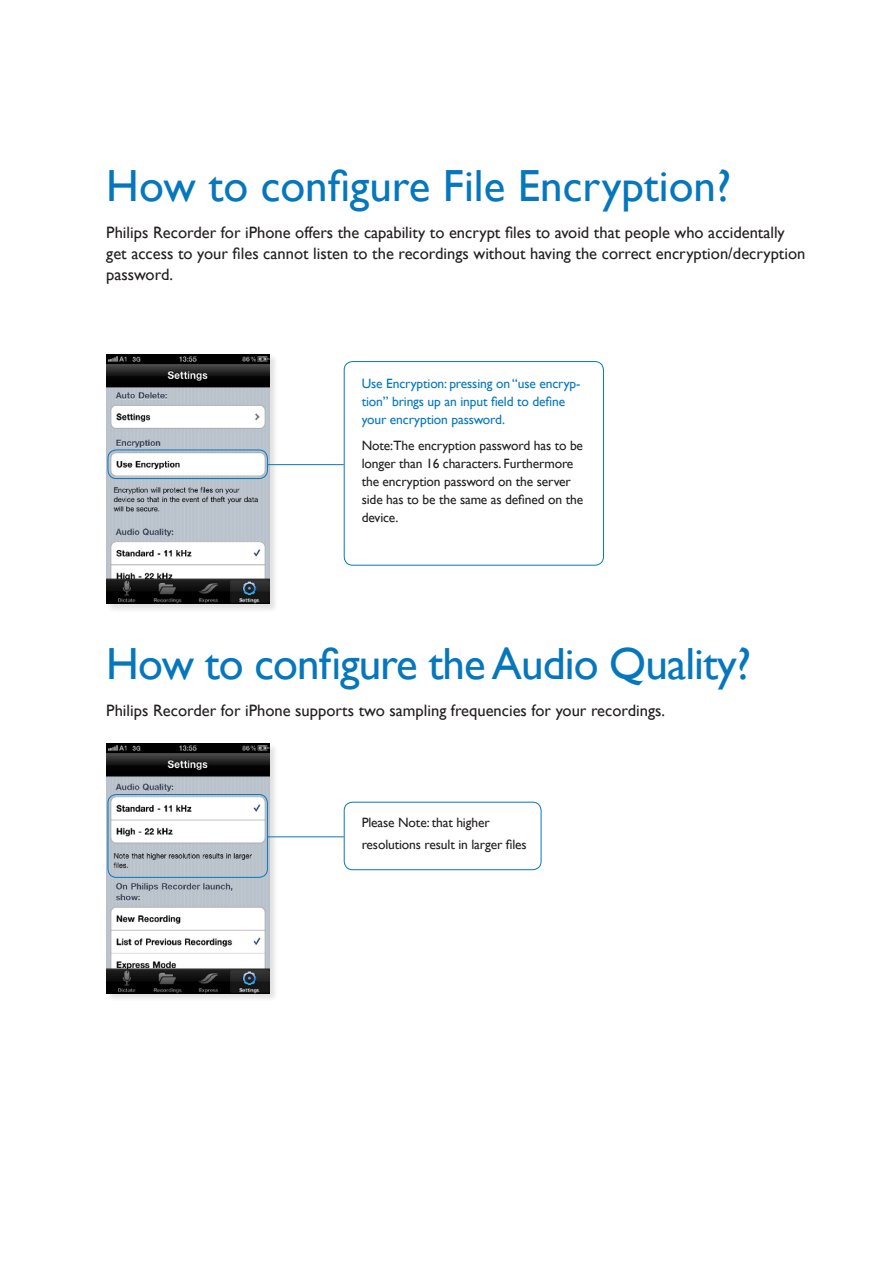
<style>
.page{position:relative;width:893px;height:1263px;background:#fff}
.page>*{position:absolute;margin:0;border:0;box-sizing:border-box;transform-origin:0 0}
.t1{font:45px "Gill Sans";letter-spacing:-.02em;color:#0677bc}
.t2{font:45px "Gill Sans";color:#0677bc}
.t3{font:16.5px/21px "Gill Sans";color:#231f20}
.t4{font:13.5px/18px "Gill Sans";letter-spacing:-.01em;color:#231f20}
.t5{font:13.5px/18px "Gill Sans";letter-spacing:-.01em;color:#0677bc}
</style>
<div class="page">
<div style="left:106px;top:354px;width:172px;height:259px;background:#231f20;opacity:.13"></div>
<img style="left:106px;top:354px;width:164px;height:250px">
<div style="left:106px;top:743px;width:172px;height:259px;background:#231f20;opacity:.13"></div>
<img style="left:106px;top:744px;width:164px;height:249px">
<div style="left:108px;top:450px;width:160px;height:29px;border:1px solid #0677bc;border-radius:9px"></div>
<div style="left:108px;top:794px;width:160px;height:84px;border:1px solid #0677bc;border-radius:9px"></div>
<hr style="left:268px;top:464px;width:76px;height:1px;background:#0677bc">
<hr style="left:268px;top:836px;width:76px;height:1px;background:#0677bc">
<div style="left:344px;top:361px;width:260px;height:205px;border:1px solid #0677bc;border-radius:9px"></div>
<div style="left:344px;top:802px;width:197px;height:68px;border:1px solid #0677bc;border-radius:9px"></div>
<p class="t2" style="left:106px;top:159px;width:626px">How to configure File Encryption?</p>
<p class="t3" style="left:106px;top:222px;width:701px">Philips Recorder for iPhone offers the capability to encrypt files to avoid that people who accidentally get access to your files cannot listen to the recordings without having the correct encryption/decryption password.</p>
<p class="t5" style="left:362px;top:374px;width:220px">Use Encryption: pressing on “use encryp&shy;tion” brings up an input field to define your encryption password.</p>
<p class="t4" style="left:362px;top:437px;width:223px">Note:The encryption password has to be longer than 16 characters. Furthermore the encryption password on the server side has to be the same as defined on the device.</p>
<p class="t1" style="left:106px;top:637px;width:646px">How to configure the Audio Quality?</p>
<p class="t3" style="left:106px;top:700px;width:560px">Philips Recorder for iPhone supports two sampling frequencies for your recordings.</p>
<p class="t4" style="left:362px;top:813px;width:129px">Please Note: that higher</p>
<p class="t4" style="left:362px;top:835px;width:167px">resolutions result in larger files</p>
</div>
